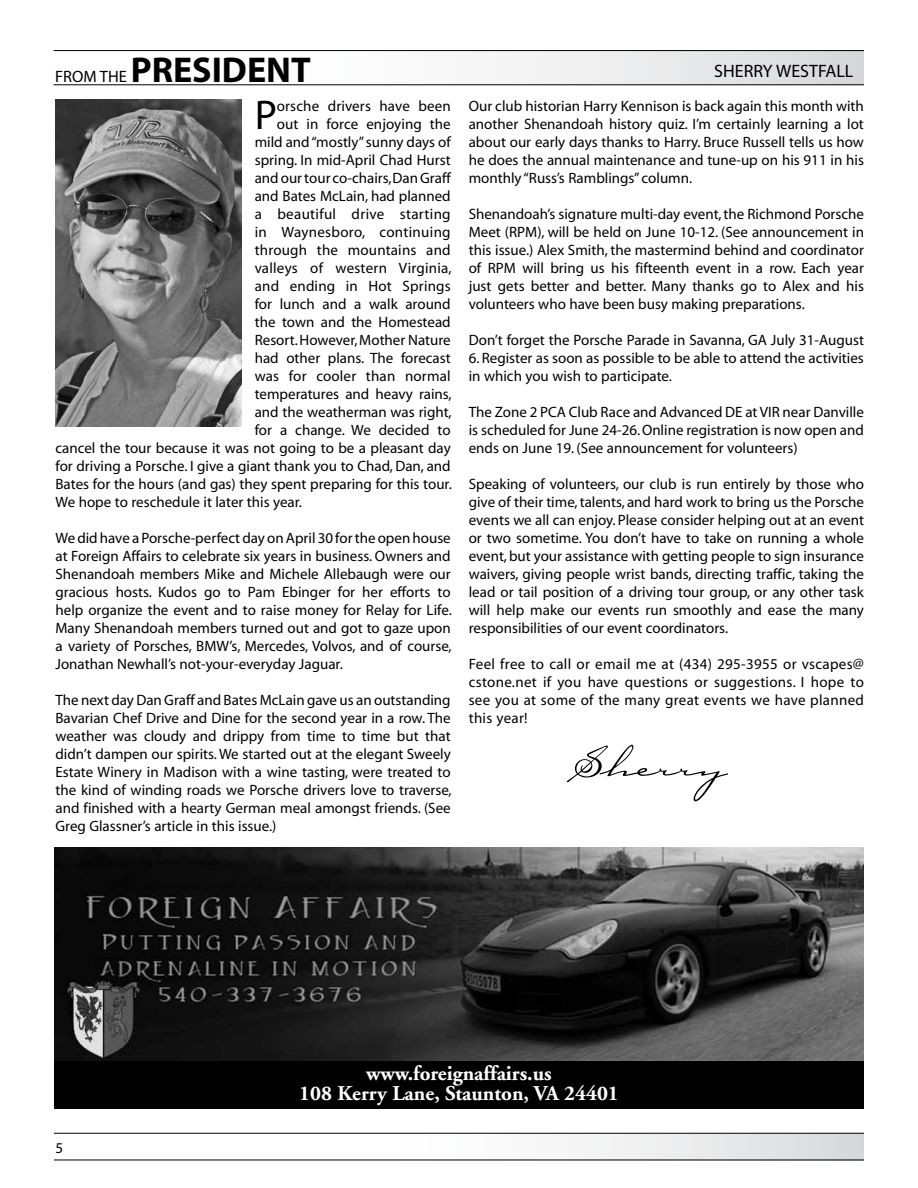
<style>
.page{position:relative;width:918px;height:1188px;background:#fff}
.page>*{position:absolute;margin:0;border:0;box-sizing:border-box;transform-origin:0 0}
.t1{font:57px "Carpenter ICG";color:#000}
.t2{font:41.7px "Myriad";color:#000}
.t3{font:700 36px "Myriad";color:#000}
.t4{font:700 21px/19.5px "Adobe Garamond";color:#fff;text-align:center}
.t5{font:18px "Myriad";color:#000}
.t6{font:16.5px "Myriad";color:#000}
.t7{font:15px/18px "Myriad";color:#000;text-align:justify}
.t8{font:15px "Myriad";letter-spacing:.02em;color:#000}
.s1{font-weight:400;font-size:16.5px}
</style>
<div class="page">
<div style="left:54px;top:1133px;width:810px;height:27px;background:linear-gradient(to right,#fff,#e2e3e5)"></div>
<hr style="left:54px;top:1133px;width:810px;height:1px;background:#000">
<hr style="left:54px;top:1160px;width:810px;height:1px;background:#000">
<div style="left:0;top:50px;width:864px;height:35px;background:linear-gradient(to right,#fff,#dfe0e2)"></div>
<hr style="left:54px;top:50px;width:810px;height:1px;background:#000">
<hr style="left:54px;top:84px;width:810px;height:1px;background:#000">
<div style="left:54px;top:1054px;width:810px;height:55px;background:#000"></div>
<img style="left:54px;top:848px;width:810px;height:213px">
<img style="left:56px;top:100px;width:185px;height:327px">
<h3 class="t3" style="left:100px;top:51px;width:212px"><span class="s1">the</span> PRESIDENT</h3>
<h2 class="t2" style="left:255px;top:95px;width:24px">P</h2>
<p class="t7" style="left:277px;top:98px;width:175px">orsche drivers have been</p>
<p class="t6" style="left:55px;top:68px;width:11px">from</p>
<p class="t7" style="left:277px;top:116px;width:175px">out in force enjoying the</p>
<p class="t7" style="left:255px;top:134px;width:198px">mild and “mostly” sunny days of</p>
<p class="t7" style="left:255px;top:152px;width:197px">spring. In mid-April Chad Hurst</p>
<p class="t7" style="left:255px;top:170px;width:198px">and our tour co-chairs, Dan Graff</p>
<p class="t7" style="left:255px;top:188px;width:198px">and Bates McLain, had planned</p>
<p class="t8" style="left:255px;top:207px;width:197px">a beautiful drive starting</p>
<p class="t8" style="left:255px;top:225px;width:197px">in Waynesboro, continuing</p>
<p class="t7" style="left:255px;top:242px;width:197px">through the mountains and</p>
<p class="t7" style="left:255px;top:260px;width:199px">valleys of western Virginia,</p>
<p class="t7" style="left:255px;top:278px;width:198px">and ending in Hot Springs</p>
<p class="t7" style="left:255px;top:296px;width:197px">for lunch and a walk around</p>
<p class="t7" style="left:255px;top:314px;width:197px">the town and the Homestead</p>
<p class="t7" style="left:255px;top:332px;width:198px">Resort. However, Mother Nature</p>
<p class="t7" style="left:255px;top:350px;width:198px">had other plans. The forecast</p>
<p class="t7" style="left:255px;top:368px;width:197px">was for cooler than normal</p>
<p class="t7" style="left:255px;top:386px;width:199px">temperatures and heavy rains,</p>
<p class="t7" style="left:255px;top:404px;width:199px">and the weatherman was right,</p>
<p class="t7" style="left:255px;top:422px;width:197px">for a change. We decided to</p>
<p class="t7" style="left:56px;top:440px;width:397px">cancel the tour because it was not going to be a pleasant day</p>
<p class="t7" style="left:56px;top:458px;width:397px">for driving a Porsche. I give a giant thank you to Chad, Dan, and</p>
<p class="t7" style="left:56px;top:476px;width:398px">Bates for the hours (and gas) they spent preparing for this tour.</p>
<p class="t7" style="left:56px;top:494px;width:248px">We hope to reschedule it later this year.</p>
<p class="t7" style="left:56px;top:530px;width:398px">We did have a Porsche-perfect day on April 30 for the open house at Foreign Affairs to celebrate six years in business. Owners and Shenandoah members Mike and Michele Allebaugh were our gracious hosts. Kudos go to Pam Ebinger for her efforts to help organize the event and to raise money for Relay for Life.<br>Many Shenandoah members turned out and got to gaze upon a variety of Porsches, BMW’s, Mercedes, Volvos, and of course, Jonathan Newhall’s not-your-everyday Jaguar.</p>
<p class="t7" style="left:56px;top:692px;width:398px">The next day Dan Graff and Bates McLain gave us an outstanding Bavarian Chef Drive and Dine for the second year in a row. The weather was cloudy and drippy from time to time but that didn’t dampen our spirits. We started out at the elegant Sweely Estate Winery in Madison with a wine tasting, were treated to the kind of winding roads we Porsche drivers love to traverse, and finished with a hearty German meal amongst friends. (See Greg Glassner’s article in this issue.)</p>
<p class="t5" style="left:714px;top:62px;width:20px">Sherry</p>
<p class="t5" style="left:776px;top:62px;width:25px">Westfa</p>
<p class="t5" style="left:837px;top:62px;width:18px">ll</p>
<p class="t7" style="left:469px;top:98px;width:397px">Our club historian Harry Kennison is back again this month with another Shenandoah history quiz. I’m certainly learning a lot about our early days thanks to Harry. Bruce Russell tells us how he does the annual maintenance and tune-up on his 911 in his monthly “Russ’s Ramblings” column.</p>
<p class="t7" style="left:469px;top:206px;width:397px">Shenandoah’s signature multi-day event, the Richmond Porsche Meet (RPM), will be held on June 10-12. (See announcement in this issue.) Alex Smith, the mastermind behind and coordinator of RPM will bring us his fifteenth event in a row. Each year just gets better and better. Many thanks go to Alex and his volunteers who have been busy making preparations.</p>
<p class="t7" style="left:469px;top:332px;width:397px">Don’t forget the Porsche Parade in Savanna, GA July 31-August</p>
<p class="t7" style="left:469px;top:350px;width:397px">6. Register as soon as possible to be able to attend the activities in which you wish to participate.</p>
<p class="t7" style="left:469px;top:404px;width:397px">The Zone 2 PCA Club Race and Advanced DE at VIR near Danville is scheduled for June 24-26. Online registration is now open and ends on June 19. (See announcement for volunteers)</p>
<p class="t7" style="left:469px;top:476px;width:397px">Speaking of volunteers, our club is run entirely by those who give of their time, talents, and hard work to bring us the Porsche events we all can enjoy. Please consider helping out at an event or two sometime. You don’t have to take on running a whole event, but your assistance with getting people to sign insurance waivers, giving people wrist bands, directing traffic, taking the lead or tail position of a driving tour group, or any other task will help make our events run smoothly and ease the many responsibilities of our event coordinators.</p>
<p class="t7" style="left:469px;top:656px;width:397px">Feel free to call or email me at (434) 295-3955 or vscapes@ cstone.net if you have questions or suggestions. I hope to see you at some of the many great events we have planned this year!</p>
<h1 class="t1" style="left:567px;top:738px;width:160px">Sherry</h1>
<p class="t7" style="left:55px;top:1140px;width:9px">5</p>
<h3 class="t4" style="left:299px;top:1064px;width:321px">www.foreignaffairs.us<br>108 Kerry Lane, Staunton, VA 24401</h3>
</div>
